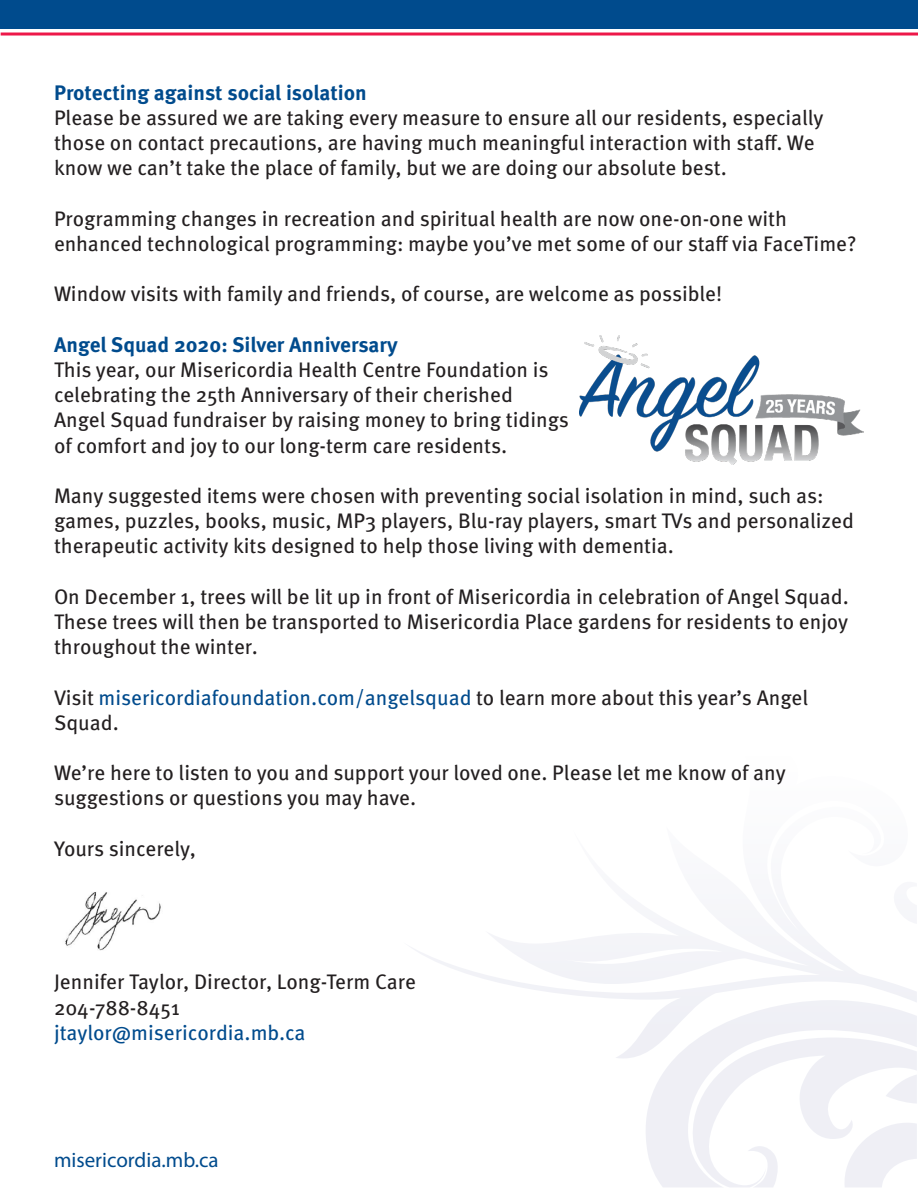
<style>
.page{position:relative;width:918px;height:1188px;background:#fff}
.page>*{position:absolute;margin:0;border:0;box-sizing:border-box;transform-origin:0 0}
.t1{font:21px/25.2px "Meta OT";color:#231f20}
.t2{font:700 21px "Meta OT";color:#004b8d}
.t3{font:21px "Meta OT";color:#004b8d}
.t4{font:21px "Myriad Pro";color:#004b8d}
.s1{color:#004b8d}
</style>
<div class="page">
<svg style="left:411px;top:926px;width:506px;height:261px"></svg>
<hr style="left:1px;top:33px;width:917px;height:3px;background:#ed1849">
<div style="left:0;top:0;width:918px;height:29px;background:#004b8d"></div>
<img style="left:65px;top:892px;width:96px;height:59px">
<img style="left:580px;top:336px;width:284px;height:128px">
<p class="t2" style="left:54px;top:80px;width:314px">Protecting against social isolation</p>
<p class="t1" style="left:54px;top:106px;width:771px">Please be assured we are taking every measure to ensure all our residents, especially those on contact precautions, are having much meaningful interaction with staff. We know we can’t take the place of family, but we are doing our absolute best.</p>
<p class="t1" style="left:54px;top:206px;width:804px">Programming changes in recreation and spiritual health are now one-on-one with enhanced technological programming: maybe you’ve met some of our staff via FaceTime?</p>
<p class="t1" style="left:54px;top:282px;width:670px">Window visits with family and friends, of course, are welcome as possible!</p>
<p class="t2" style="left:54px;top:332px;width:345px">Angel Squad 2020: Silver Anniversary</p>
<p class="t1" style="left:54px;top:358px;width:517px">This year, our Misericordia Health Centre Foundation is celebrating the 25th Anniversary of their cherished Angel Squad fundraiser by raising money to bring tidings of comfort and joy to our long-term care residents.</p>
<p class="t1" style="left:54px;top:484px;width:801px">Many suggested items were chosen with preventing social isolation in mind, such as: games, puzzles, books, music, MP3 players, Blu-ray players, smart TVs and personalized therapeutic activity kits designed to help those living with dementia.</p>
<p class="t1" style="left:54px;top:584px;width:797px;text-align:justify">On December 1, trees will be lit up in front of Misericordia in celebration of Angel Squad.<br>These trees will then be transported to Misericordia Place gardens for residents to enjoy throughout the winter.</p>
<p class="t1" style="left:54px;top:685px;width:756px">Visit <span class="s1">misericordiafoundation.com/angelsquad</span> to learn more about this year’s Angel<br>Squad.</p>
<p class="t1" style="left:54px;top:761px;width:733px">We’re here to listen to you and support your loved one. Please let me know of any suggestions or questions you may have.</p>
<p class="t1" style="left:54px;top:836px;width:143px">Yours sincerely,</p>
<p class="t1" style="left:54px;top:970px;width:363px">Jennifer Taylor, Director, Long-Term Care</p>
<p class="t1" style="left:54px;top:995px;width:127px">204-788-8451</p>
<p class="t3" style="left:54px;top:1020px;width:253px">jtaylor@misericordia.mb.ca</p>
<p class="t4" style="left:54px;top:1147px;width:166px">misericordia.mb.ca</p>
</div>
